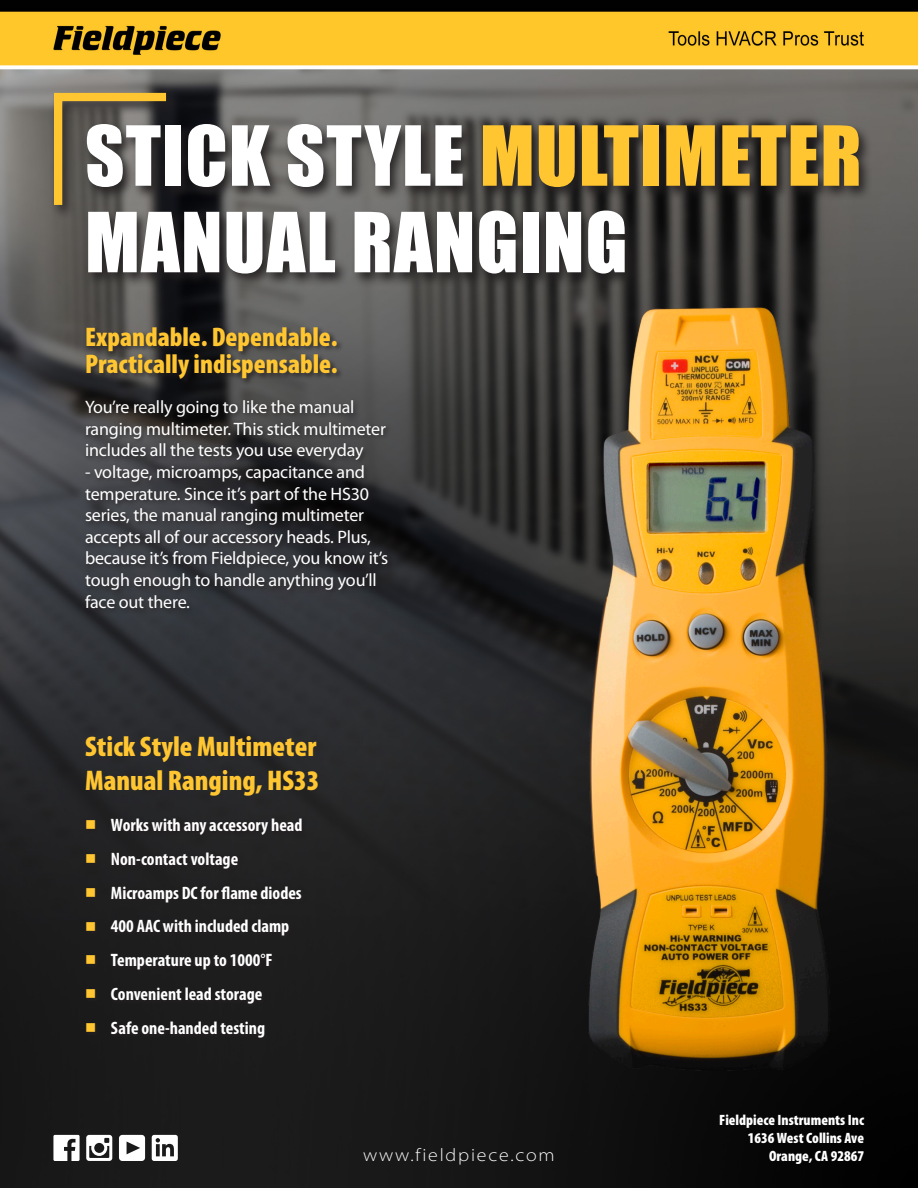
<style>
.page{position:relative;width:918px;height:1188px;background:#fff}
.page>*{position:absolute;margin:0;border:0;box-sizing:border-box;transform-origin:0 0}
.t1{font:76.5px/86.6px "Impact";letter-spacing:.015em;color:#fff}
.t2{font:900 condensed 28.5px/34.2px "Myriad Pro";color:#ffc631}
.t3{font:900 condensed 27px/27px "Myriad Pro";color:#ffc631}
.t4{font:18px/21.6px "Myriad Pro";letter-spacing:-.01em;color:#fff}
.t5{font:700 condensed 18px "Myriad Pro";color:#fff}
.t6{font:300 semi-expanded 18px "Myriad Pro";letter-spacing:.1em;color:#fff}
.t7{font:900 condensed 15px "Myriad Pro";color:#fff}
.t8{font:15px "Wingdings";color:#ffc631}
.s1{color:#ffc631}
</style>
<div class="page">
<img style="left:0;top:0;width:918px;height:1188px">
<div style="left:50px;top:90px;width:823px;height:199px;background:#231f20;opacity:.9"></div>
<svg style="left:50px;top:89px;width:124px;height:124px;background:#5f5644"></svg>
<div style="left:83px;top:816px;width:225px;height:227px;background:#231f20"></div>
<div style="left:85px;top:326px;width:259px;height:59px;background:#231f20;opacity:.75"></div>
<div style="left:83px;top:398px;width:311px;height:216px;background:#231f20;opacity:.75"></div>
<svg style="left:53px;top:1135px;width:27px;height:26px"></svg>
<svg style="left:86px;top:1135px;width:26px;height:26px"></svg>
<svg style="left:119px;top:1135px;width:26px;height:26px"></svg>
<svg style="left:152px;top:1135px;width:26px;height:26px"></svg>
<img style="left:589px;top:308px;width:241px;height:762px">
<p class="t1" style="left:85px;top:110px;width:778px">STICK STYLE <span class="s1">MULTIMETER<br></span>MANUAL RANGING</p>
<p class="t3" style="left:85px;top:324px;width:254px">Expandable. Dependable.<br>Practically indispensable.</p>
<p class="t4" style="left:85px;top:397px;width:302px">You’re really going to like the manual ranging multimeter. This stick multimeter includes all the tests you use everyday</p>
<p class="t4" style="left:85px;top:461px;width:305px">- voltage, microamps, capacitance and temperature. Since it’s part of the HS30 series, the manual ranging multimeter accepts all of our accessory heads. Plus, because it’s from Fieldpiece, you know it’s tough enough to handle anything you’ll face out there.</p>
<p class="t2" style="left:85px;top:730px;width:236px">Stick Style Multimeter<br>Manual Ranging, HS33</p>
<p class="t8" style="left:85px;top:817px;width:13px">■</p>
<p class="t5" style="left:111px;top:815px;width:193px">Works with any accessory head</p>
<p class="t8" style="left:85px;top:851px;width:13px">■</p>
<p class="t5" style="left:111px;top:849px;width:129px">Non-contact voltage</p>
<p class="t8" style="left:85px;top:884px;width:13px">■</p>
<p class="t5" style="left:111px;top:883px;width:192px">Microamps DC for flame diodes</p>
<p class="t8" style="left:85px;top:918px;width:13px">■</p>
<p class="t5" style="left:111px;top:917px;width:180px">400 AAC with included clamp</p>
<p class="t8" style="left:85px;top:952px;width:13px">■</p>
<p class="t5" style="left:111px;top:950px;width:163px">Temperature up to 1000°F</p>
<p class="t8" style="left:85px;top:986px;width:13px">■</p>
<p class="t5" style="left:111px;top:984px;width:153px">Convenient lead storage</p>
<p class="t8" style="left:85px;top:1019px;width:13px">■</p>
<p class="t5" style="left:111px;top:1018px;width:156px">Safe one-handed testing</p>
<p class="t7" style="left:719px;top:1112px;width:146px">Fieldpiece Instruments Inc</p>
<p class="t7" style="left:748px;top:1130px;width:118px">1636 West Collins Ave</p>
<p class="t6" style="left:363px;top:1145px;width:193px">www.fieldpiece.com</p>
<p class="t7" style="left:769px;top:1148px;width:96px">Orange, CA 92867</p>
</div>
